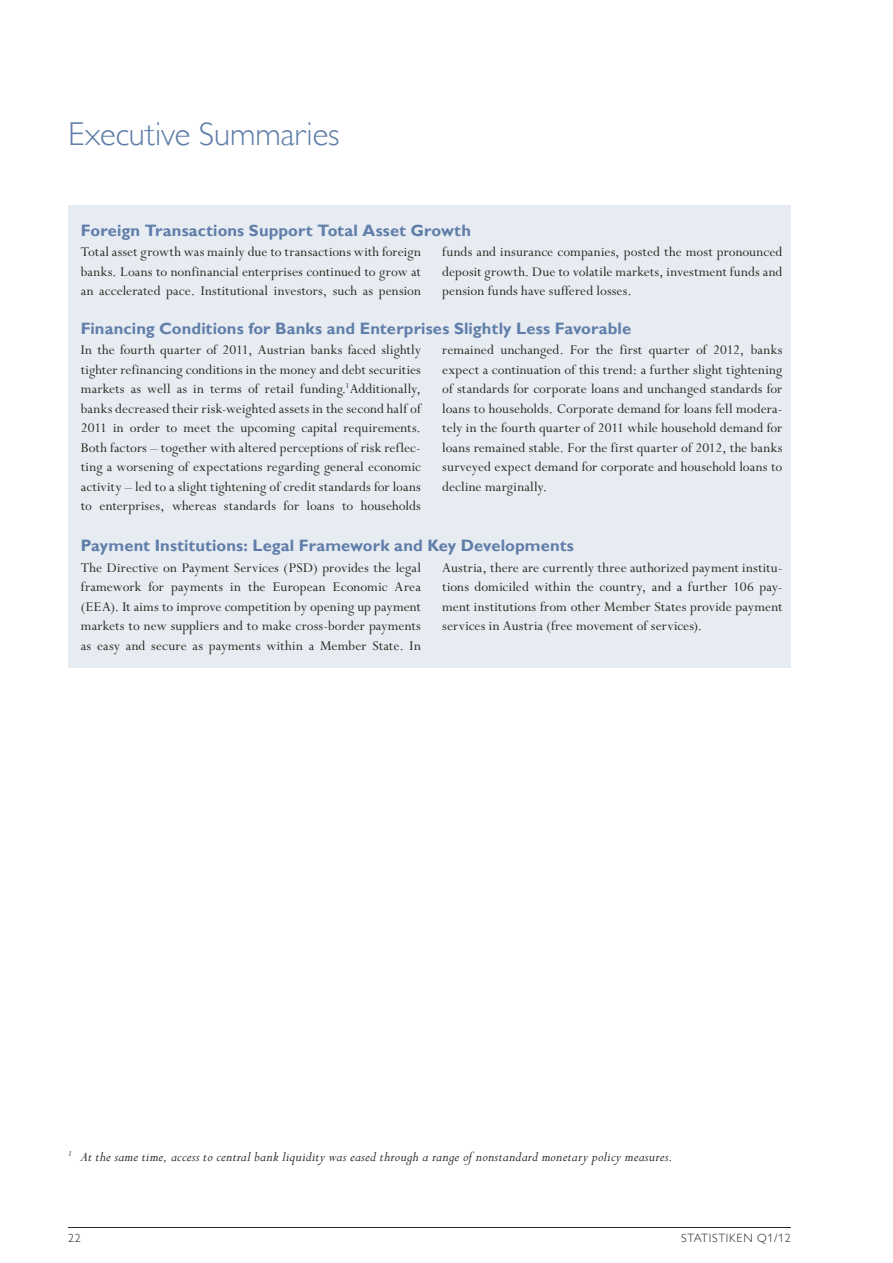
<style>
.page{position:relative;width:893px;height:1263px;background:#fff}
.page>*{position:absolute;margin:0;border:0;box-sizing:border-box;transform-origin:0 0}
.t1{font:300 33px "Gill Sans MT Pro";letter-spacing:-.005em;color:#607ea9}
.t2{font:700 16.5px "Gill Sans MT Pro";letter-spacing:.005em;color:#607ea9}
.t3{font:15px/19.5px "Perpetua Std";letter-spacing:.005em;color:#2b2620;text-align:justify}
.t4{font:italic 15px "Perpetua Std";letter-spacing:.015em;color:#2b2620}
.t5{font:300 12px "Gill Sans MT Pro";letter-spacing:.06em;color:#2b2620}
</style>
<div class="page">
<hr style="left:68px;top:1227px;width:723px;height:1px;background:#2b2620">
<div style="left:68px;top:205px;width:723px;height:463px;background:#e7ecf2"></div>
<h1 class="t1" style="left:68px;top:114px;width:273px">Executive Summaries</h1>
<p class="t2" style="left:81px;top:220px;width:392px">Foreign Transactions Support Total Asset Growth</p>
<p class="t3" style="left:81px;top:243px;width:342px">Total asset growth was mainly due to transactions with foreign banks. Loans to nonfinancial enterprises continued to grow at an accelerated pace. Institutional investors, such as pension</p>
<p class="t3" style="left:442px;top:243px;width:342px">funds and insurance companies, posted the most pronounced deposit growth. Due to volatile markets, investment funds and pension funds have suffered losses.</p>
<p class="t2" style="left:81px;top:318px;width:552px">Financing Conditions for Banks and Enterprises Slightly Less Favorable</p>
<p class="t3" style="left:81px;top:340px;width:342px">In the fourth quarter of 2011, Austrian banks faced slightly tighter refinancing conditions in the money and debt securities markets as well as in terms of retail funding.<sup>1</sup>Additionally, banks decreased their risk-weighted assets in the second half of 2011 in order to meet the upcoming capital requirements.<br>Both factors – together with altered perceptions of risk reflec&shy;ting a worsening of expectations regarding general economic activity – led to a slight tightening of credit standards for loans to enterprises, whereas standards for loans to households</p>
<p class="t3" style="left:442px;top:340px;width:342px">remained unchanged. For the first quarter of 2012, banks expect a continuation of this trend: a further slight tightening of standards for corporate loans and unchanged standards for loans to households. Corporate demand for loans fell modera&shy;tely in the fourth quarter of 2011 while household demand for loans remained stable. For the first quarter of 2012, the banks surveyed expect demand for corporate and household loans to decline marginally.</p>
<p class="t2" style="left:81px;top:535px;width:495px">Payment Institutions: Legal Framework and Key Developments</p>
<p class="t3" style="left:81px;top:558px;width:342px">The Directive on Payment Services (PSD) provides the legal framework for payments in the European Economic Area (EEA). It aims to improve competition by opening up payment markets to new suppliers and to make cross-border payments as easy and secure as payments within a Member State. In</p>
<p class="t3" style="left:442px;top:558px;width:342px">Austria, there are currently three authorized payment institu&shy;tions domiciled within the country, and a further 106 pay&shy;ment institutions from other Member States provide payment services in Austria (free movement of services).</p>
<p class="t4" style="left:68px;top:1149px;width:606px"><sup>1</sup> At the same time, access to central bank liquidity was eased through a range of nonstandard monetary policy measures.</p>
<p class="t5" style="left:68px;top:1231px;width:14px">22</p>
<p class="t5" style="left:681px;top:1231px;width:111px">Statistiken Q1/12</p>
</div>
